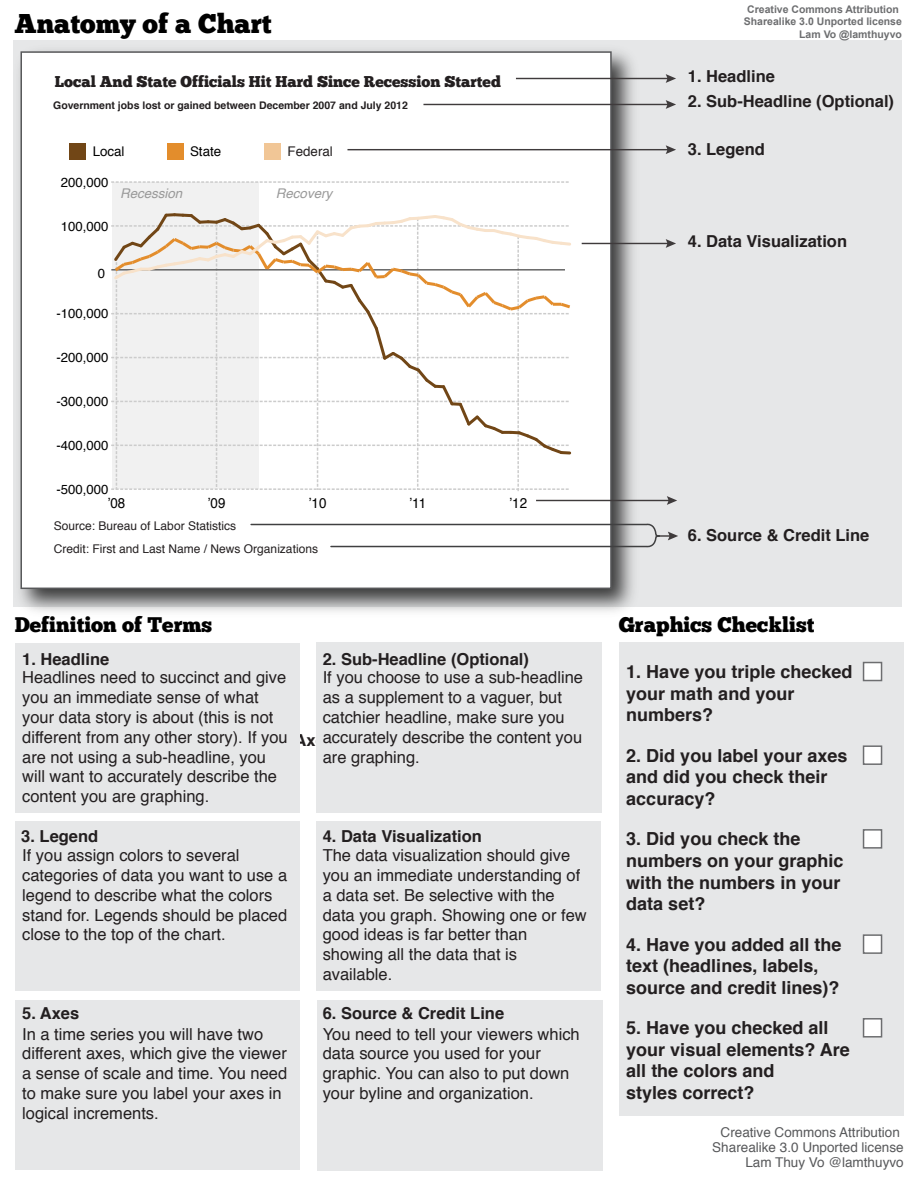
<style>
.page{position:relative;width:918px;height:1188px;background:#fff}
.page>*{position:absolute;margin:0;border:0;box-sizing:border-box;transform-origin:0 0}
.t1{font:27px "Chunk Five";color:#000}
.t2{font:21px "Chunk Five";color:#000}
.t3{font:700 18px/21.6px "Helvetica";color:#231f20}
.t4{font:16.5px/19.8px "Helvetica";color:#231f20}
.t5{font:700 16.5px "Helvetica";color:#231f20}
.t6{font:15.6px "Chunk Five";color:#231f20}
.t7{font:14.1px "Helvetica";color:#000;scale:.94 1}
.t8{font:13.5px/15px "Helvetica";color:#58595b;text-align:right}
.t9{font:italic 13.35px "Helvetica";color:#999}
.t10{font:13.35px "Helvetica";color:#000}
.t11{font:13.35px "Helvetica";color:#231f20}
.t12{font:13.2px "Helvetica";color:#000}
.t13{font:12px/22.8px "Helvetica";color:#231f20}
.t14{font:700 10.5px/12.6px "Arial";color:#6d6e70;text-align:right}
.t15{font:700 10.5px "Helvetica";color:#231f20}
</style>
<div class="page">
<div style="left:13px;top:40px;width:889px;height:568px;background:#e6e7e8"></div>
<img style="left:13px;top:50px;width:632px;height:562px">
<div style="left:21px;top:51px;width:591px;height:538px;background:#fff;border:2px solid #58595b"></div>
<div style="left:112px;top:183px;width:147px;height:306px;background:#f1f1f1"></div>
<svg style="left:112px;top:181px;width:457px;height:2px"></svg>
<div style="left:167px;top:143px;width:17px;height:17px;background:#e38d2c"></div>
<div style="left:264px;top:143px;width:16px;height:17px;background:#f1c696"></div>
<div style="left:69px;top:143px;width:16px;height:17px;background:#714616"></div>
<div style="left:15px;top:643px;width:285px;height:170px;background:#e6e7e8"></div>
<div style="left:15px;top:821px;width:285px;height:169px;background:#e6e7e8"></div>
<div style="left:316px;top:821px;width:286px;height:169px;background:#e6e7e8"></div>
<div style="left:15px;top:1000px;width:285px;height:170px;background:#e6e7e8"></div>
<div style="left:316px;top:642px;width:286px;height:171px;background:#e6e7e8"></div>
<div style="left:619px;top:642px;width:285px;height:474px;background:#e6e7e8"></div>
<div style="left:318px;top:1000px;width:285px;height:171px;background:#e6e7e8"></div>
<hr style="left:251px;top:524px;width:396px;height:1px;background:#404041">
<svg style="left:516px;top:74px;width:160px;height:9px"></svg>
<svg style="left:423px;top:100px;width:253px;height:9px"></svg>
<svg style="left:112px;top:211px;width:565px;height:294px"></svg>
<hr style="left:331px;top:546px;width:316px;height:1px;background:#404041">
<svg style="left:347px;top:145px;width:329px;height:9px"></svg>
<svg style="left:646px;top:523px;width:32px;height:25px"></svg>
<div style="left:863px;top:662px;width:19px;height:19px;background:#fff;border:2px solid #6d6e70"></div>
<div style="left:863px;top:745px;width:19px;height:20px;background:#fff;border:2px solid #6d6e70"></div>
<div style="left:863px;top:829px;width:19px;height:20px;background:#fff;border:2px solid #6d6e70"></div>
<div style="left:863px;top:934px;width:19px;height:20px;background:#fff;border:2px solid #6d6e70"></div>
<div style="left:863px;top:1018px;width:19px;height:20px;background:#fff;border:2px solid #6d6e70"></div>
<h1 class="t1" style="left:15px;top:11px;width:259px">Anatomy of a Chart</h1>
<p class="t6" style="left:55px;top:74px;width:448px">Local And State Officials Hit Hard Since Recession Started</p>
<p class="t15" style="left:53px;top:97px;width:356px">Government jobs lost or gained between December 2007 and July 2012</p>
<p class="t10" style="left:93px;top:141px;width:33px">Local</p>
<p class="t10" style="left:190px;top:141px;width:33px">State</p>
<p class="t11" style="left:288px;top:141px;width:47px">Federal</p>
<p class="t12" style="left:61px;top:172px;width:49px">200,000</p>
<p class="t12" style="left:61px;top:216px;width:49px">100,000</p>
<p class="t9" style="left:120px;top:183px;width:64px">Recession</p>
<p class="t9" style="left:276px;top:183px;width:58px">Recovery</p>
<p class="t12" style="left:98px;top:263px;width:9px">0</p>
<p class="t12" style="left:56px;top:304px;width:53px">-100,000</p>
<p class="t12" style="left:56px;top:348px;width:53px">-200,000</p>
<p class="t12" style="left:56px;top:391px;width:53px">-300,000</p>
<p class="t12" style="left:56px;top:435px;width:53px">-400,000</p>
<p class="t12" style="left:56px;top:479px;width:53px">-500,000</p>
<p class="t7" style="left:108px;top:493px;width:20px">’08</p>
<p class="t7" style="left:208px;top:493px;width:20px">’09</p>
<p class="t7" style="left:309px;top:493px;width:20px">’10</p>
<p class="t7" style="left:409px;top:493px;width:19px">’11</p>
<p class="t7" style="left:509px;top:493px;width:20px">’12</p>
<p class="t13" style="left:54px;top:515px;width:266px">Source: Bureau of Labor Statistics<br>Credit: First and Last Name / News Organizations</p>
<p class="t14" style="left:744px;top:3px;width:160px">Creative Commons Attribution<br>Sharealike 3.0 Unported license<br>Lam Vo @lamthuyvo</p>
<p class="t5" style="left:688px;top:63px;width:89px">1. Headline</p>
<p class="t5" style="left:688px;top:88px;width:208px">2. Sub-Headline (Optional)</p>
<p class="t5" style="left:688px;top:136px;width:79px">3. Legend</p>
<p class="t5" style="left:688px;top:228px;width:161px">4. Data Visualization</p>
<p class="t5" style="left:688px;top:522px;width:183px">6. Source &amp; Credit Line</p>
<p class="t2" style="left:15px;top:615px;width:199px">Definition of Terms</p>
<p class="t2" style="left:619px;top:615px;width:197px">Graphics Checklist</p>
<p class="t5" style="left:22px;top:645px;width:89px">1. Headline</p>
<p class="t5" style="left:323px;top:645px;width:208px">2. Sub-Headline (Optional)</p>
<p class="t4" style="left:22px;top:668px;width:267px">Headlines need to succinct and give you an immediate sense of what your data story is about (this is not different from any other story). If you are not using a sub-headline, you will want to accurately describe the content you are graphing.</p>
<p class="t4" style="left:323px;top:668px;width:262px">If you choose to use a sub-headline as a supplement to a vaguer, but catchier headline, make sure you accurately describe the content you are graphing.</p>
<p class="t5" style="left:277px;top:727px;width:59px">5. Axes</p>
<p class="t5" style="left:21px;top:823px;width:79px">3. Legend</p>
<p class="t5" style="left:323px;top:823px;width:161px">4. Data Visualization</p>
<p class="t4" style="left:22px;top:846px;width:267px">If you assign colors to several categories of data you want to use a legend to describe what the colors stand for. Legends should be placed close to the top of the chart.</p>
<p class="t4" style="left:323px;top:846px;width:266px">The data visualization should give you an immediate understanding of a data set. Be selective with the data you graph. Showing one or few good ideas is far better than showing all the data that is available.</p>
<p class="t5" style="left:22px;top:1000px;width:59px">5. Axes</p>
<p class="t5" style="left:323px;top:1000px;width:183px">6. Source &amp; Credit Line</p>
<p class="t4" style="left:22px;top:1024px;width:267px">In a time series you will have two different axes, which give the viewer a sense of scale and time. You need to make sure you label your axes in logical increments.</p>
<p class="t4" style="left:323px;top:1024px;width:259px">You need to tell your viewers which data source you used for your graphic. You can also to put down your byline and organization.</p>
<p class="t3" style="left:626px;top:661px;width:228px">1. Have you triple checked your math and your numbers?</p>
<p class="t3" style="left:626px;top:745px;width:223px">2. Did you label your axes and did you check their accuracy?</p>
<p class="t3" style="left:626px;top:828px;width:219px">3. Did you check the numbers on your graphic with the numbers in your data set?</p>
<p class="t3" style="left:626px;top:934px;width:217px">4. Have you added all the text (headlines, labels, source and credit lines)?</p>
<p class="t3" style="left:626px;top:1017px;width:225px">5. Have you checked all your visual elements? Are all the colors and<br>styles correct?</p>
<p class="t8" style="left:712px;top:1125px;width:193px">Creative Commons Attribution<br>Sharealike 3.0 Unported license<br>Lam Thuy Vo @lamthuyvo</p>
</div>
